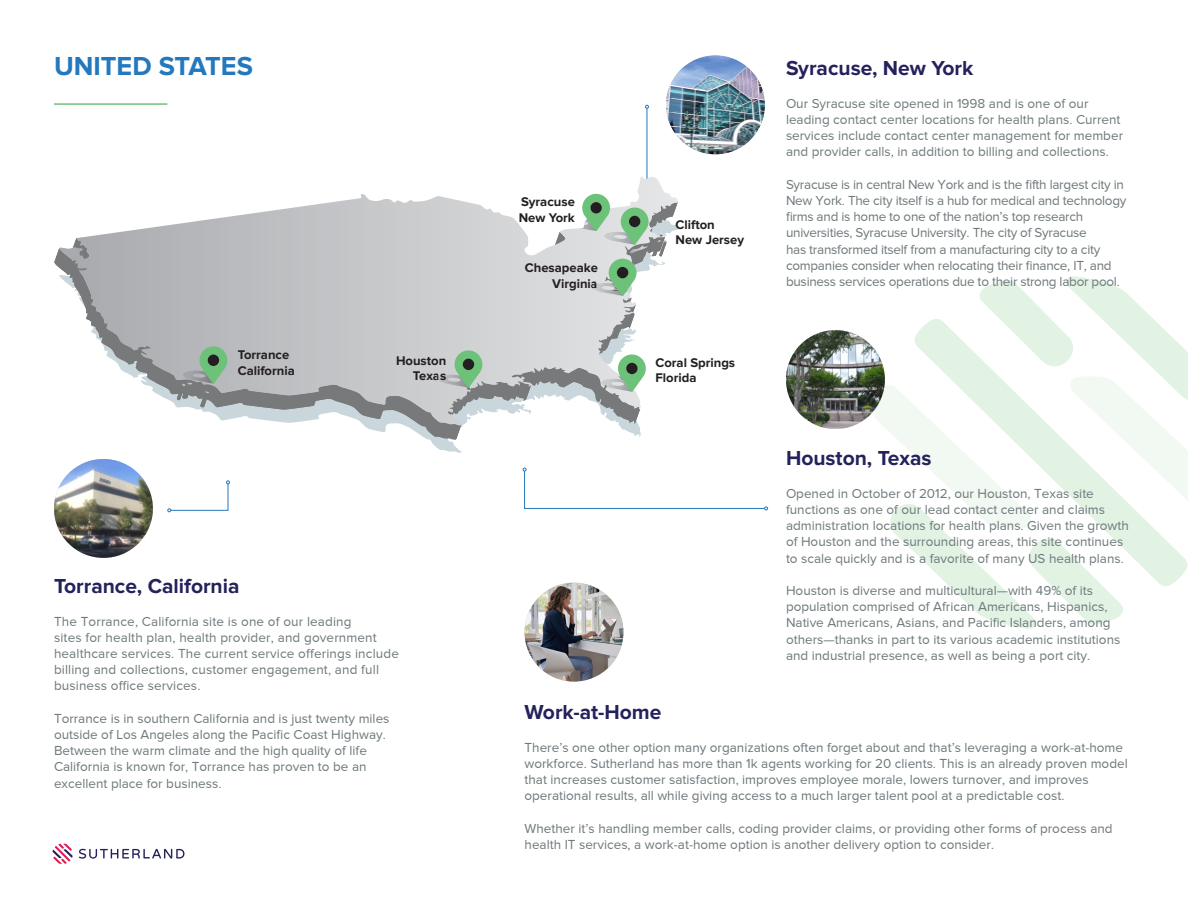
<style>
.page{position:relative;width:1188px;height:918px;background:#fff}
.page>*{position:absolute;margin:0;border:0;box-sizing:border-box;transform-origin:0 0}
.t1{font:700 27px "Proxima Nova";color:#2478bd}
.t2{font:700 21px "Proxima Nova";color:#24225c}
.t3{font:13.5px/16.2px "Proxima Nova";color:#6f797c}
.t4{font:13.5px/16.2px "Proxima Nova";letter-spacing:-.02em;color:#6f797c}
.t5{font:700 13.05px/15.6px "Proxima Nova";color:#231f20}
</style>
<div class="page">
<svg style="left:873px;top:276px;width:315px;height:353px"></svg>
<svg style="left:79px;top:849px;width:105px;height:10px"></svg>
<svg style="left:52px;top:843px;width:21px;height:21px"></svg>
<hr style="left:54px;top:103px;width:113px;height:2px;background:#6dc279">
<img style="left:54px;top:459px;width:99px;height:99px;border-radius:49px">
<img style="left:786px;top:330px;width:99px;height:99px;border-radius:49px">
<img style="left:525px;top:583px;width:98px;height:99px;border-radius:49px">
<img style="left:666px;top:55px;width:99px;height:99px;border-radius:49px">
<hr style="left:647px;top:108px;width:1px;height:74px;background:#2478bd">
<svg style="left:645px;top:105px;width:4px;height:4px"></svg>
<svg style="left:645px;top:182px;width:4px;height:4px"></svg>
<svg style="left:523px;top:468px;width:245px;height:42px"></svg>
<svg style="left:167px;top:480px;width:63px;height:32px"></svg>
<svg style="left:54px;top:249px;width:586px;height:191px"></svg>
<svg style="left:59px;top:183px;width:581px;height:122px"></svg>
<svg style="left:555px;top:194px;width:123px;height:208px"></svg>
<div style="left:590px;top:202px;width:12px;height:12px;background:#231f20;border-radius:50%"></div>
<svg style="left:438px;top:350px;width:44px;height:38px;background:#a4c4aa"></svg>
<div style="left:463px;top:359px;width:11px;height:11px;background:#231f20;border-radius:50%"></div>
<svg style="left:182px;top:346px;width:45px;height:47px;background:#92ab98"></svg>
<div style="left:208px;top:355px;width:11px;height:11px;background:#231f20;border-radius:50%"></div>
<p class="t1" style="left:54px;top:51px;width:200px">UNITED STATES</p>
<p class="t5" style="left:238px;top:347px;width:59px">Torrance<br>California</p>
<p class="t5" style="left:396px;top:353px;width:52px;text-align:right">Houston<br>Texas</p>
<p class="t2" style="left:54px;top:574px;width:187px">Torrance, California</p>
<p class="t3" style="left:54px;top:613px;width:346px">The Torrance, California site is one of our leading<br>sites for health plan, health provider, and government healthcare services. The current service offerings include billing and collections, customer engagement, and full business office services.</p>
<p class="t3" style="left:54px;top:710px;width:337px">Torrance is in southern California and is just twenty miles outside of Los Angeles along the Pacific Coast Highway.<br>Between the warm climate and the high quality of life California is known for, Torrance has proven to be an excellent place for business.</p>
<p class="t5" style="left:519px;top:194px;width:58px">Syracuse<br>New York</p>
<p class="t5" style="left:525px;top:260px;width:75px;text-align:right">Chesapeake<br>Virginia</p>
<p class="t5" style="left:676px;top:217px;width:70px">Clifton<br>New Jersey</p>
<p class="t5" style="left:655px;top:355px;width:81px">Coral Springs<br>Florida</p>
<p class="t2" style="left:786px;top:56px;width:189px">Syracuse, New York</p>
<p class="t3" style="left:786px;top:95px;width:339px">Our Syracuse site opened in 1998 and is one of our leading contact center locations for health plans. Current services include contact center management for member and provider calls, in addition to billing and collections.</p>
<p class="t4" style="left:786px;top:176px;width:342px">Syracuse is in central New York and is the fifth largest city in New York. The city itself is a hub for medical and technology firms and is home to one of the nation’s top research universities, Syracuse University. The city of Syracuse<br>has transformed itself from a manufacturing city to a city companies consider when relocating their finance, IT, and business services operations due to their strong labor pool.</p>
<p class="t2" style="left:786px;top:446px;width:147px">Houston, Texas</p>
<p class="t3" style="left:786px;top:485px;width:344px">Opened in October of 2012, our Houston, Texas site functions as one of our lead contact center and claims administration locations for health plans. Given the growth of Houston and the surrounding areas, this site continues to scale quickly and is a favorite of many US health plans.</p>
<p class="t3" style="left:786px;top:582px;width:336px">Houston is diverse and multicultural—with 49% of its population comprised of African Americans, Hispanics, Native Americans, Asians, and Pacific Islanders, among others—thanks in part to its various academic institutions and industrial presence, as well as being a port city.</p>
<p class="t2" style="left:525px;top:700px;width:138px">Work-at-Home</p>
<p class="t3" style="left:525px;top:739px;width:605px">There’s one other option many organizations often forget about and that’s leveraging a work-at-home workforce. Sutherland has more than 1k agents working for 20 clients. This is an already proven model that increases customer satisfaction, improves employee morale, lowers turnover, and improves operational results, all while giving access to a much larger talent pool at a predictable cost.</p>
<p class="t3" style="left:525px;top:820px;width:590px">Whether it’s handling member calls, coding provider claims, or providing other forms of process and health IT services, a work-at-home option is another delivery option to consider.</p>
</div>
